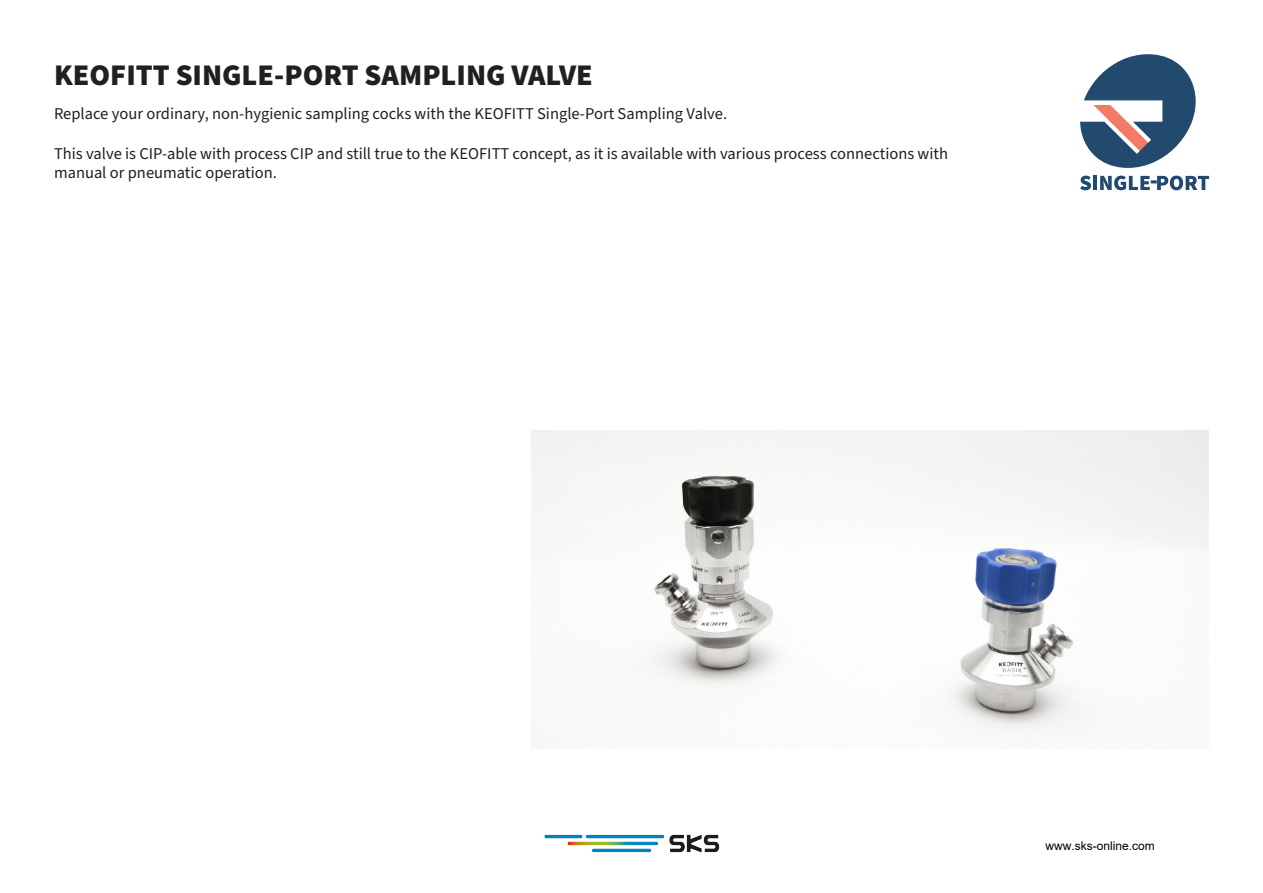
<style>
.page{position:relative;width:1263px;height:893px;background:#fff}
.page>*{position:absolute;margin:0;border:0;box-sizing:border-box;transform-origin:0 0}
.t1{font:900 30px "Source Sans Pro";color:#231f20}
.t2{font:900 24.3px "Source Sans Pro";color:#22496e}
.left_col2{font:16.5px/19.8px "Source Sans Pro";color:#231f20}
.t3{font:12px "Arial";color:#000}
</style>
<div class="page">
<svg style="left:1080px;top:54px;width:116px;height:114px"></svg>
<svg style="left:1080px;top:176px;width:11px;height:14px"></svg>
<hr style="left:1093px;top:176px;width:4px;height:14px;background:#22496e">
<svg style="left:1100px;top:176px;width:50px;height:14px"></svg>
<svg style="left:1157px;top:176px;width:52px;height:14px"></svg>
<img style="left:531px;top:431px;width:678px;height:305px">
<img style="left:544px;top:834px;width:176px;height:19px">
<p class="t1" style="left:54px;top:54px;width:540px">KEOFITT SINGLE-PORT SAMPLING VALVE</p>
<p class="left_col2" style="left:54px;top:104px;width:675px">Replace your ordinary, non-hygienic sampling cocks with the KEOFITT Single-Port Sampling Valve.</p>
<p class="left_col2" style="left:54px;top:144px;width:896px">This valve is CIP-able with process CIP and still true to the KEOFITT concept, as it is available with various process connections with manual or pneumatic operation.</p>
<h2 class="t2" style="left:1149px;top:164px;width:10px">-</h2>
<p class="t3" style="left:1045px;top:837px;width:111px">www.sks-online.com</p>
</div>
